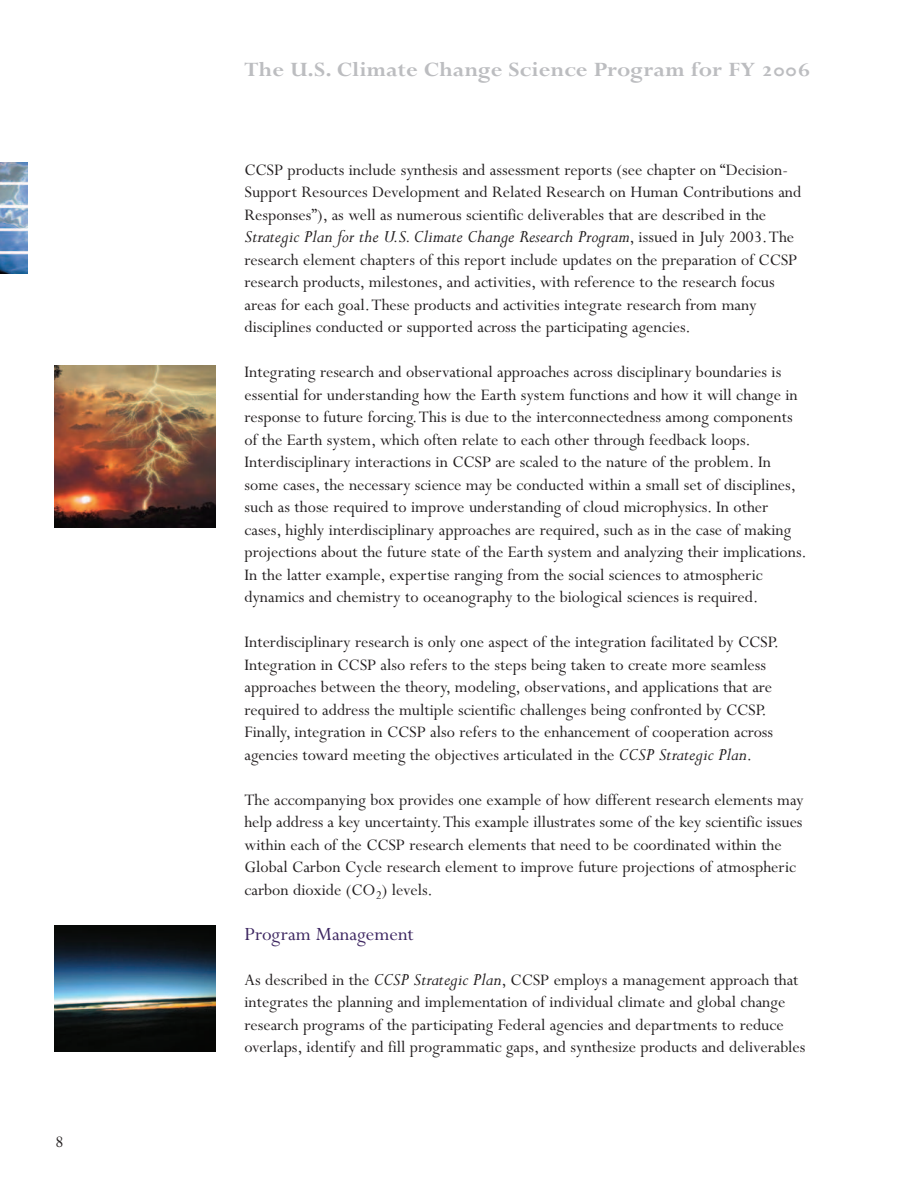
<style>
.page{position:relative;width:918px;height:1188px;background:#fff}
.page>*{position:absolute;margin:0;border:0;box-sizing:border-box;transform-origin:0 0}
.t1{font:22.5px "Perpetua Bold Os F";color:#bcbdc0;scale:1.1 1}
.t2{font:21px "Perpetua";color:#3c2560}
.t3{font:italic 19.5px "Perpetua";color:#231f20}
.t4{font:18px/22.5px "Perpetua";color:#231f20}
.s1{font-style:normal;font-size:18px}
.s2{font-style:italic;font-size:19.5px}
</style>
<div class="page">
<img style="left:0;top:162px;width:27px;height:112px">
<img style="left:54px;top:365px;width:162px;height:162px">
<img style="left:54px;top:926px;width:162px;height:126px">
<p class="t4" style="left:55px;top:1132px;width:10px">8</p>
<p class="t1" style="left:244px;top:63px;width:515px">The U.S. Climate Change Science Program for FY 2006</p>
<p class="t4" style="left:244px;top:160px;width:558px">CCSP products include synthesis and assessment reports (see chapter on “Decision-<br>Support Resources Development and Related Research on Human Contributions and<br>Responses”), as well as numerous scientific deliverables that are described in the</p>
<p class="t3" style="left:244px;top:230px;width:551px">Strategic Plan for the U.S. Climate Change Research Program<span class="s1">, issued in July 2003.The</span></p>
<p class="t4" style="left:245px;top:250px;width:554px">research element chapters of this report include updates on the preparation of CCSP research products, milestones, and activities, with reference to the research focus areas for each goal.These products and activities integrate research from many disciplines conducted or supported across the participating agencies.</p>
<p class="t4" style="left:244px;top:363px;width:564px">Integrating research and observational approaches across disciplinary boundaries is essential for understanding how the Earth system functions and how it will change in response to future forcing.This is due to the interconnectedness among components of the Earth system, which often relate to each other through feedback loops.<br>Interdisciplinary interactions in CCSP are scaled to the nature of the problem. In some cases, the necessary science may be conducted within a small set of disciplines, such as those required to improve understanding of cloud microphysics. In other cases, highly interdisciplinary approaches are required, such as in the case of making projections about the future state of the Earth system and analyzing their implications.<br>In the latter example, expertise ranging from the social sciences to atmospheric dynamics and chemistry to oceanography to the biological sciences is required.</p>
<p class="t4" style="left:244px;top:633px;width:536px">Interdisciplinary research is only one aspect of the integration facilitated by CCSP.<br>Integration in CCSP also refers to the steps being taken to create more seamless approaches between the theory, modeling, observations, and applications that are required to address the multiple scientific challenges being confronted by CCSP.<br>Finally, integration in CCSP also refers to the enhancement of cooperation across agencies toward meeting the objectives articulated in the <span class="s2">CCSP Strategic Plan</span>.</p>
<p class="t4" style="left:244px;top:790px;width:561px">The accompanying box provides one example of how different research elements may help address a key uncertainty.This example illustrates some of the key scientific issues within each of the CCSP research elements that need to be coordinated within the Global Carbon Cycle research element to improve future projections of atmospheric carbon dioxide (CO<sub>2</sub>) levels.</p>
<p class="t2" style="left:244px;top:926px;width:171px">Program Management</p>
<p class="t4" style="left:244px;top:970px;width:563px">As described in the <span class="s2">CCSP Strategic Plan</span>, CCSP employs a management approach that integrates the planning and implementation of individual climate and global change research programs of the participating Federal agencies and departments to reduce overlaps, identify and fill programmatic gaps, and synthesize products and deliverables</p>
</div>
